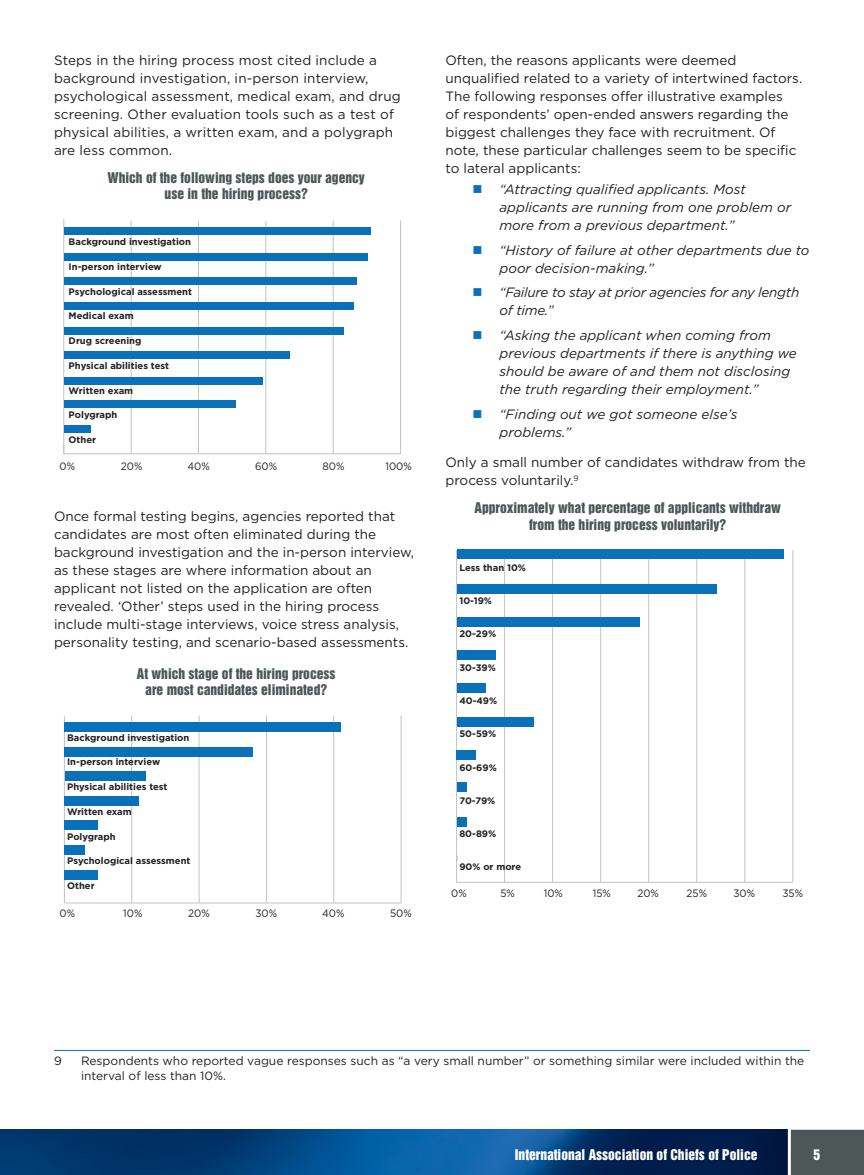
<style>
.page{position:relative;width:864px;height:1175px;background:#fff}
.page>*{position:absolute;margin:0;border:0;box-sizing:border-box;transform-origin:0 0}
.Body{font:13.5px/18px "Gotham";color:#231f20}
.t1{font:italic 13.5px/18px "Gotham";color:#231f20}
.Chart_Heading{font:13.5px/16.5px "Helvetica Inserat LT Std";color:#4d5757;text-align:center}
.t2{font:italic 13.5px/18px "Gotham";letter-spacing:-.02em;color:#231f20}
.t3{font:13.5px "Helvetica Inserat LT Std";color:#fff}
.Footnotes{font:12px/15px "Gotham";color:#231f20}
.t4{font:10.65px "Gotham";color:#231f20;scale:.94 1}
.t5{font:700 9.45px "Gotham";color:#231f20}
</style>
<div class="page">
<img style="left:0;top:1129px;width:788px;height:45px">
<div style="left:790px;top:1129px;width:74px;height:45px;background:#4d5757"></div>
<hr style="left:64px;top:453px;width:337px;height:1px;background:#c4c3c3">
<hr style="left:131px;top:220px;width:1px;height:234px;background:#c4c3c3">
<hr style="left:198px;top:220px;width:1px;height:234px;background:#c4c3c3">
<hr style="left:266px;top:220px;width:1px;height:234px;background:#c4c3c3">
<hr style="left:333px;top:220px;width:1px;height:234px;background:#c4c3c3">
<hr style="left:400px;top:220px;width:1px;height:234px;background:#c4c3c3">
<hr style="left:63px;top:219px;width:1px;height:235px;background:#c4c3c3">
<div style="left:64px;top:227px;width:307px;height:8px;background:#0970b9"></div>
<div style="left:64px;top:253px;width:303px;height:7px;background:#0970b9"></div>
<div style="left:64px;top:277px;width:293px;height:8px;background:#0970b9"></div>
<div style="left:64px;top:303px;width:290px;height:7px;background:#0970b9"></div>
<div style="left:64px;top:328px;width:279px;height:7px;background:#0970b9"></div>
<div style="left:64px;top:352px;width:226px;height:7px;background:#0970b9"></div>
<div style="left:64px;top:377px;width:199px;height:7px;background:#0970b9"></div>
<div style="left:64px;top:401px;width:172px;height:7px;background:#0970b9"></div>
<div style="left:64px;top:426px;width:27px;height:7px;background:#0970b9"></div>
<hr style="left:64px;top:902px;width:337px;height:1px;background:#c4c3c3">
<hr style="left:131px;top:715px;width:1px;height:188px;background:#c4c3c3">
<hr style="left:199px;top:715px;width:1px;height:188px;background:#c4c3c3">
<hr style="left:266px;top:715px;width:1px;height:188px;background:#c4c3c3">
<hr style="left:333px;top:715px;width:1px;height:188px;background:#c4c3c3">
<hr style="left:401px;top:715px;width:1px;height:188px;background:#c4c3c3">
<hr style="left:64px;top:716px;width:1px;height:187px;background:#c4c3c3">
<div style="left:65px;top:722px;width:276px;height:9px;background:#0970b9"></div>
<div style="left:65px;top:747px;width:188px;height:9px;background:#0970b9"></div>
<div style="left:65px;top:771px;width:80px;height:10px;background:#0970b9"></div>
<div style="left:65px;top:796px;width:74px;height:9px;background:#0970b9"></div>
<div style="left:65px;top:820px;width:33px;height:10px;background:#0970b9"></div>
<div style="left:65px;top:845px;width:20px;height:10px;background:#0970b9"></div>
<div style="left:65px;top:870px;width:33px;height:9px;background:#0970b9"></div>
<hr style="left:54px;top:1050px;width:756px;height:1px;background:#0970b9">
<hr style="left:457px;top:882px;width:336px;height:1px;background:#c4c3c3">
<hr style="left:504px;top:550px;width:1px;height:332px;background:#c4c3c3">
<hr style="left:552px;top:550px;width:1px;height:332px;background:#c4c3c3">
<hr style="left:600px;top:550px;width:1px;height:332px;background:#c4c3c3">
<hr style="left:648px;top:550px;width:1px;height:332px;background:#c4c3c3">
<hr style="left:696px;top:550px;width:1px;height:332px;background:#c4c3c3">
<hr style="left:745px;top:550px;width:1px;height:332px;background:#c4c3c3">
<hr style="left:793px;top:550px;width:1px;height:332px;background:#c4c3c3">
<hr style="left:456px;top:550px;width:1px;height:328px;background:#c4c3c3">
<div style="left:457px;top:550px;width:327px;height:9px;background:#0970b9"></div>
<div style="left:457px;top:584px;width:259px;height:9px;background:#0970b9"></div>
<div style="left:457px;top:617px;width:182px;height:9px;background:#0970b9"></div>
<div style="left:457px;top:650px;width:38px;height:9px;background:#0970b9"></div>
<div style="left:457px;top:684px;width:28px;height:9px;background:#0970b9"></div>
<div style="left:457px;top:717px;width:77px;height:9px;background:#0970b9"></div>
<div style="left:457px;top:750px;width:19px;height:9px;background:#0970b9"></div>
<div style="left:457px;top:782px;width:9px;height:9px;background:#0970b9"></div>
<div style="left:457px;top:817px;width:9px;height:9px;background:#0970b9"></div>
<p class="Body" style="left:54px;top:51px;width:348px">Steps in the hiring process most cited include a background investigation, in-person interview, psychological assessment, medical exam, and drug screening. Other evaluation tools such as a test of physical abilities, a written exam, and a polygraph are less common.</p>
<p class="Chart_Heading" style="left:108px;top:169px;width:259px">Which of the following steps does your agency use in the hiring process?</p>
<p class="t5" style="left:69px;top:235px;width:124px">Background investigation</p>
<p class="t5" style="left:69px;top:260px;width:95px">In-person interview</p>
<p class="t5" style="left:69px;top:285px;width:125px">Psychological assessment</p>
<p class="t5" style="left:69px;top:310px;width:67px">Medical exam</p>
<p class="t5" style="left:69px;top:334px;width:74px">Drug screening</p>
<p class="t5" style="left:69px;top:359px;width:102px">Physical abilities test</p>
<p class="t5" style="left:69px;top:384px;width:66px">Written exam</p>
<p class="t5" style="left:69px;top:409px;width:50px">Polygraph</p>
<p class="t5" style="left:69px;top:433px;width:29px">Other</p>
<p class="t4" style="left:60px;top:459px;width:18px">0%</p>
<p class="t4" style="left:121px;top:459px;width:24px">20%</p>
<p class="t4" style="left:188px;top:459px;width:25px">40%</p>
<p class="t4" style="left:255px;top:459px;width:25px">60%</p>
<p class="t4" style="left:323px;top:459px;width:25px">80%</p>
<p class="t4" style="left:386px;top:459px;width:30px">100%</p>
<p class="Body" style="left:54px;top:507px;width:362px">Once formal testing begins, agencies reported that candidates are most often eliminated during the background investigation and the in-person interview, as these stages are where information about an applicant not listed on the application are often revealed. ‘Other’ steps used in the hiring process include multi-stage interviews, voice stress analysis, personality testing, and scenario-based assessments.</p>
<p class="Chart_Heading" style="left:137px;top:665px;width:200px">At which stage of the hiring process are most candidates eliminated?</p>
<p class="t5" style="left:67px;top:731px;width:124px">Background investigation</p>
<p class="t5" style="left:67px;top:755px;width:95px">In-person interview</p>
<p class="t5" style="left:67px;top:780px;width:102px">Physical abilities test</p>
<p class="t5" style="left:67px;top:805px;width:66px">Written exam</p>
<p class="t5" style="left:67px;top:830px;width:50px">Polygraph</p>
<p class="t5" style="left:67px;top:854px;width:125px">Psychological assessment</p>
<p class="t5" style="left:67px;top:879px;width:29px">Other</p>
<p class="t4" style="left:60px;top:906px;width:18px">0%</p>
<p class="t4" style="left:123px;top:906px;width:22px">10%</p>
<p class="t4" style="left:188px;top:906px;width:24px">20%</p>
<p class="t4" style="left:255px;top:906px;width:25px">30%</p>
<p class="t4" style="left:322px;top:906px;width:25px">40%</p>
<p class="t4" style="left:390px;top:906px;width:25px">50%</p>
<p class="Body" style="left:446px;top:51px;width:358px">Often, the reasons applicants were deemed unqualified related to a variety of intertwined factors.<br>The following responses offer illustrative examples<br>of respondents’ open-ended answers regarding the biggest challenges they face with recruitment. Of note, these particular challenges seem to be specific to lateral applicants:</p>
<p class="t1" style="left:500px;top:180px;width:293px">“Attracting qualified applicants. Most applicants are running from one problem or more from a previous department.”</p>
<p class="t1" style="left:500px;top:240px;width:312px">“History of failure at other departments due to poor decision-making.”</p>
<p class="t2" style="left:500px;top:283px;width:301px">“Failure to stay at prior agencies for any length of time.”</p>
<p class="t1" style="left:500px;top:326px;width:299px">“Asking the applicant when coming from previous departments if there is anything we should be aware of and them not disclosing the truth regarding their employment.”</p>
<p class="t1" style="left:500px;top:405px;width:240px">“Finding out we got someone else’s problems.”</p>
<p class="Body" style="left:446px;top:453px;width:362px">Only a small number of candidates withdraw from the process voluntarily.<sup>9</sup></p>
<p class="Chart_Heading" style="left:475px;top:500px;width:308px">Approximately what percentage of applicants withdraw from the hiring process voluntarily?</p>
<p class="t5" style="left:459px;top:561px;width:68px">Less than 10%</p>
<p class="t5" style="left:459px;top:594px;width:34px">10-19%</p>
<p class="t5" style="left:459px;top:628px;width:38px">20-29%</p>
<p class="t5" style="left:459px;top:661px;width:38px">30-39%</p>
<p class="t5" style="left:459px;top:694px;width:39px">40-49%</p>
<p class="t5" style="left:459px;top:727px;width:38px">50-59%</p>
<p class="t5" style="left:459px;top:761px;width:39px">60-69%</p>
<p class="t5" style="left:459px;top:794px;width:37px">70-79%</p>
<p class="t5" style="left:459px;top:827px;width:38px">80-89%</p>
<p class="t5" style="left:459px;top:860px;width:63px">90% or more</p>
<p class="t4" style="left:451px;top:886px;width:18px">0%</p>
<p class="t4" style="left:500px;top:886px;width:17px">5%</p>
<p class="t4" style="left:544px;top:886px;width:22px">10%</p>
<p class="t4" style="left:593px;top:886px;width:21px">15%</p>
<p class="t4" style="left:637px;top:886px;width:24px">20%</p>
<p class="t4" style="left:687px;top:886px;width:23px">25%</p>
<p class="t4" style="left:733px;top:886px;width:25px">30%</p>
<p class="t4" style="left:783px;top:886px;width:23px">35%</p>
<p class="Footnotes" style="left:54px;top:1053px;width:9px">9</p>
<p class="Footnotes" style="left:81px;top:1053px;width:725px">Respondents who reported vague responses such as “a very small number” or something similar were included within the interval of less than 10%.</p>
<p class="t3" style="left:515px;top:1146px;width:244px">International Association of Chiefs of Police</p>
<p class="t3" style="left:814px;top:1146px;width:8px">5</p>
</div>
